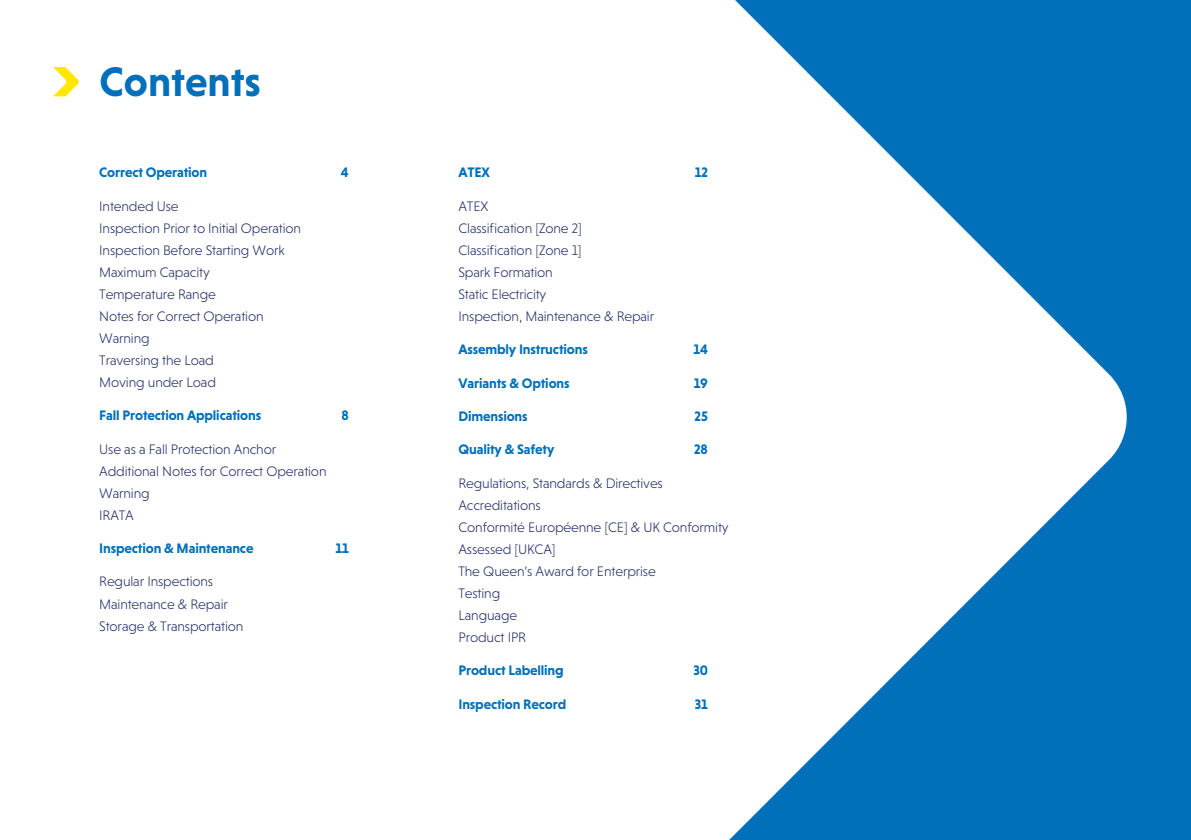
<style>
.page{position:relative;width:1191px;height:840px;background:#fff}
.page>*{position:absolute;margin:0;border:0;box-sizing:border-box;transform-origin:0 0}
.t1{font:700 42px "Niveau Grotesk";color:#0070ba}
.t2{font:300 14px/22px "Niveau Grotesk";letter-spacing:-.01em;color:#25316a}
.t3{font:700 14px "Niveau Grotesk";letter-spacing:-.01em;color:#0070ba}
</style>
<div class="page">
<svg style="left:730px;top:0;width:461px;height:839px;fill:#0070ba"></svg>
<svg style="left:53px;top:67px;width:26px;height:29px"></svg>
<h1 class="t1" style="left:99px;top:57px;width:163px">Contents</h1>
<p class="t3" style="left:99px;top:164px;width:109px">Correct Operation</p>
<p class="t3" style="left:341px;top:164px;width:9px">4</p>
<p class="t2" style="left:99px;top:195px;width:203px">Intended Use<br>Inspection Prior to Initial Operation<br>Inspection Before Starting Work<br>Maximum Capacity<br>Temperature Range<br>Notes for Correct Operation<br>Warning<br>Traversing the Load<br>Moving under Load</p>
<p class="t3" style="left:99px;top:407px;width:163px">Fall Protection Applications</p>
<p class="t3" style="left:341px;top:407px;width:9px">8</p>
<p class="t2" style="left:99px;top:437px;width:229px">Use as a Fall Protection Anchor<br>Additional Notes for Correct Operation<br>Warning<br>IRATA</p>
<p class="t3" style="left:99px;top:540px;width:156px">Inspection &amp; Maintenance</p>
<p class="t3" style="left:335px;top:540px;width:15px">11</p>
<p class="t2" style="left:99px;top:570px;width:146px">Regular Inspections<br>Maintenance &amp; Repair<br>Storage &amp; Transportation</p>
<p class="t3" style="left:458px;top:164px;width:33px">ATEX</p>
<p class="t3" style="left:695px;top:164px;width:15px">12</p>
<p class="t2" style="left:458px;top:195px;width:197px">ATEX<br>Classification [Zone 2]<br>Classification [Zone 1]<br>Spark Formation<br>Static Electricity<br>Inspection, Maintenance &amp; Repair</p>
<p class="t3" style="left:458px;top:341px;width:131px">Assembly Instructions</p>
<p class="t3" style="left:693px;top:341px;width:16px">14</p>
<p class="t3" style="left:458px;top:374px;width:113px">Variants &amp; Options</p>
<p class="t3" style="left:693px;top:374px;width:16px">19</p>
<p class="t3" style="left:458px;top:408px;width:71px">Dimensions</p>
<p class="t3" style="left:694px;top:408px;width:15px">25</p>
<p class="t3" style="left:458px;top:441px;width:97px">Quality &amp; Safety</p>
<p class="t3" style="left:694px;top:441px;width:15px">28</p>
<p class="t2" style="left:458px;top:471px;width:272px">Regulations, Standards &amp; Directives<br>Accreditations<br>Conformité Européenne [CE] &amp; UK Conformity<br>Assessed [UKCA]<br>The Queen’s Award for Enterprise<br>Testing<br>Language<br>Product IPR</p>
<p class="t3" style="left:458px;top:662px;width:107px">Product Labelling</p>
<p class="t3" style="left:693px;top:662px;width:16px">30</p>
<p class="t3" style="left:458px;top:695px;width:109px">Inspection Record</p>
<p class="t3" style="left:695px;top:695px;width:15px">31</p>
</div>
